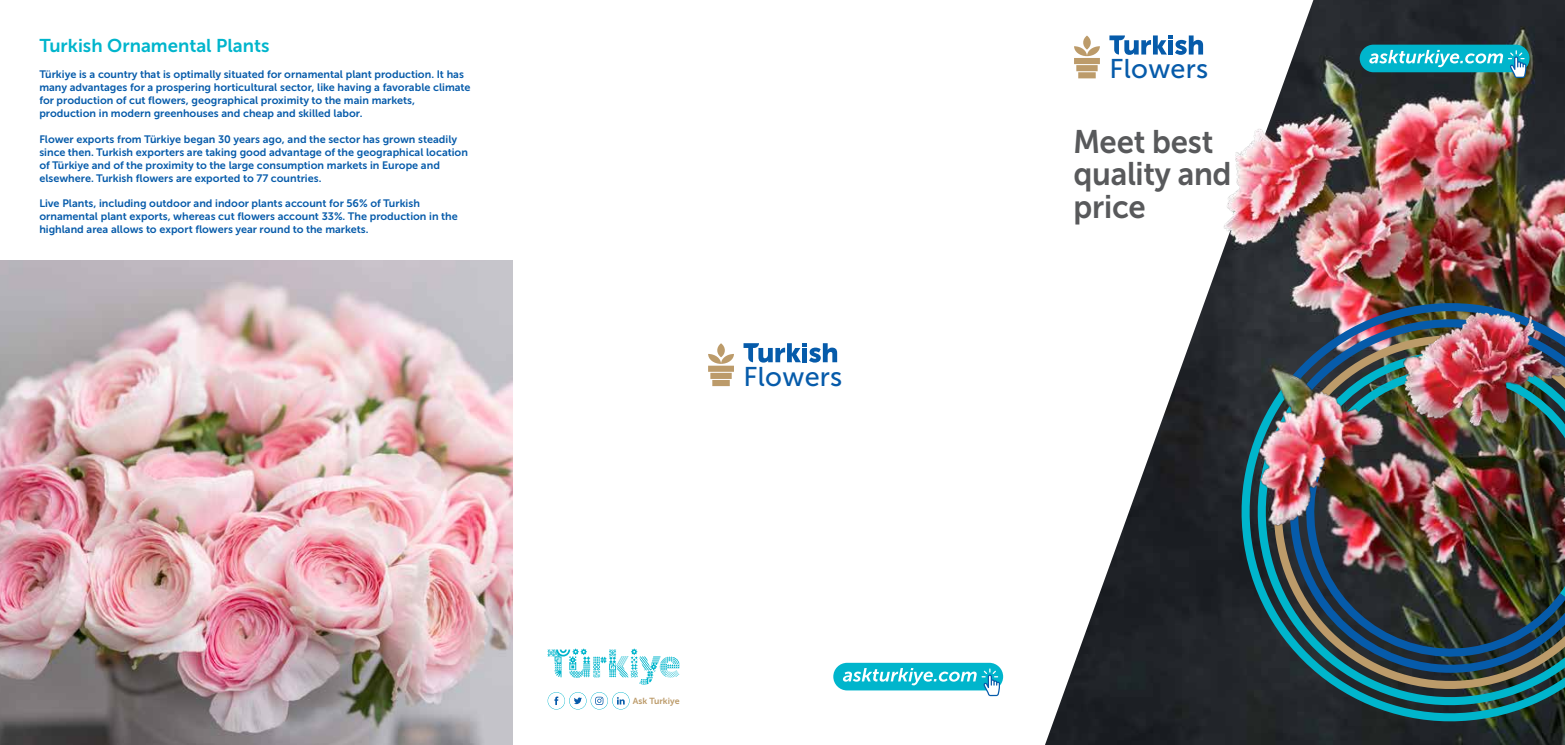
<style>
.page{position:relative;width:1565px;height:745px;background:#fff}
.page>*{position:absolute;margin:0;border:0;box-sizing:border-box;transform-origin:0 0}
.t1{font:32.5px/32.5px "Museo Sans Cyrl 700";letter-spacing:-.01em;color:#58595b;scale:.95 1}
.t2{font:27px "Museo Sans 500";letter-spacing:.01em;color:#065baa}
.t3{font:18.5px "Museo Sans Cyrl 700";color:#00b5cc}
.t4{font:10.75px/12.9px "Museo Sans Cyrl 700";color:#065baa}
.t5{font:8.75px "Museo Sans 700";color:#bc9b6a}
</style>
<div class="page">
<svg style="left:743px;top:343px;width:94px;height:19px"></svg>
<svg style="left:708px;top:343px;width:26px;height:43px"></svg>
<img style="left:1045px;top:0;width:519px;height:744px">
<div style="left:833px;top:662px;width:170px;height:28px;background:#00b5cc;border-radius:14px"></div>
<svg style="left:843px;top:667px;width:157px;height:28px"></svg>
<div style="left:1359px;top:45px;width:170px;height:27px;background:#00b5cc;border-radius:14px"></div>
<svg style="left:1369px;top:50px;width:157px;height:28px"></svg>
<img style="left:0;top:260px;width:512px;height:484px">
<svg style="left:1109px;top:35px;width:94px;height:20px"></svg>
<svg style="left:1074px;top:36px;width:25px;height:42px"></svg>
<svg style="left:612px;top:692px;width:17px;height:16px"></svg>
<svg style="left:617px;top:696px;width:7px;height:8px"></svg>
<svg style="left:569px;top:692px;width:17px;height:16px"></svg>
<svg style="left:574px;top:697px;width:8px;height:6px"></svg>
<svg style="left:547px;top:691px;width:18px;height:18px"></svg>
<div style="left:548px;top:692px;width:16px;height:16px;background:#fff;border-radius:50%"></div>
<svg style="left:554px;top:696px;width:4px;height:8px"></svg>
<svg style="left:590px;top:691px;width:18px;height:18px"></svg>
<svg style="left:591px;top:692px;width:16px;height:16px"></svg>
<svg style="left:595px;top:696px;width:8px;height:8px"></svg>
<svg style="left:547px;top:648px;width:132px;height:36px"></svg>
<h3 class="t3" style="left:39px;top:36px;width:232px">Turkish Ornamental Plants</h3>
<p class="t4" style="left:39px;top:68px;width:433px">Türkiye is a country that is optimally situated for ornamental plant production. It has many advantages for a prospering horticultural sector, like having a favorable climate for production of cut flowers, geographical proximity to the main markets, production in modern greenhouses and cheap and skilled labor.</p>
<p class="t4" style="left:39px;top:133px;width:430px">Flower exports from Türkiye began 30 years ago, and the sector has grown steadily since then. Turkish exporters are taking good advantage of the geographical location of Türkiye and of the proximity to the large consumption markets in Europe and elsewhere. Turkish flowers are exported to 77 countries.</p>
<p class="t4" style="left:39px;top:197px;width:420px">Live Plants, including outdoor and indoor plants account for 56% of Turkish ornamental plant exports, whereas cut flowers account 33%. The production in the highland area allows to export flowers year round to the markets.</p>
<h2 class="t2" style="left:743px;top:362px;width:100px">Flowers</h2>
<p class="t5" style="left:633px;top:695px;width:48px">Ask Turkiye</p>
<h2 class="t2" style="left:1109px;top:54px;width:100px">Flowers</h2>
<h1 class="t1" style="left:1073px;top:125px;width:168px">Meet best quality and price</h1>
</div>
